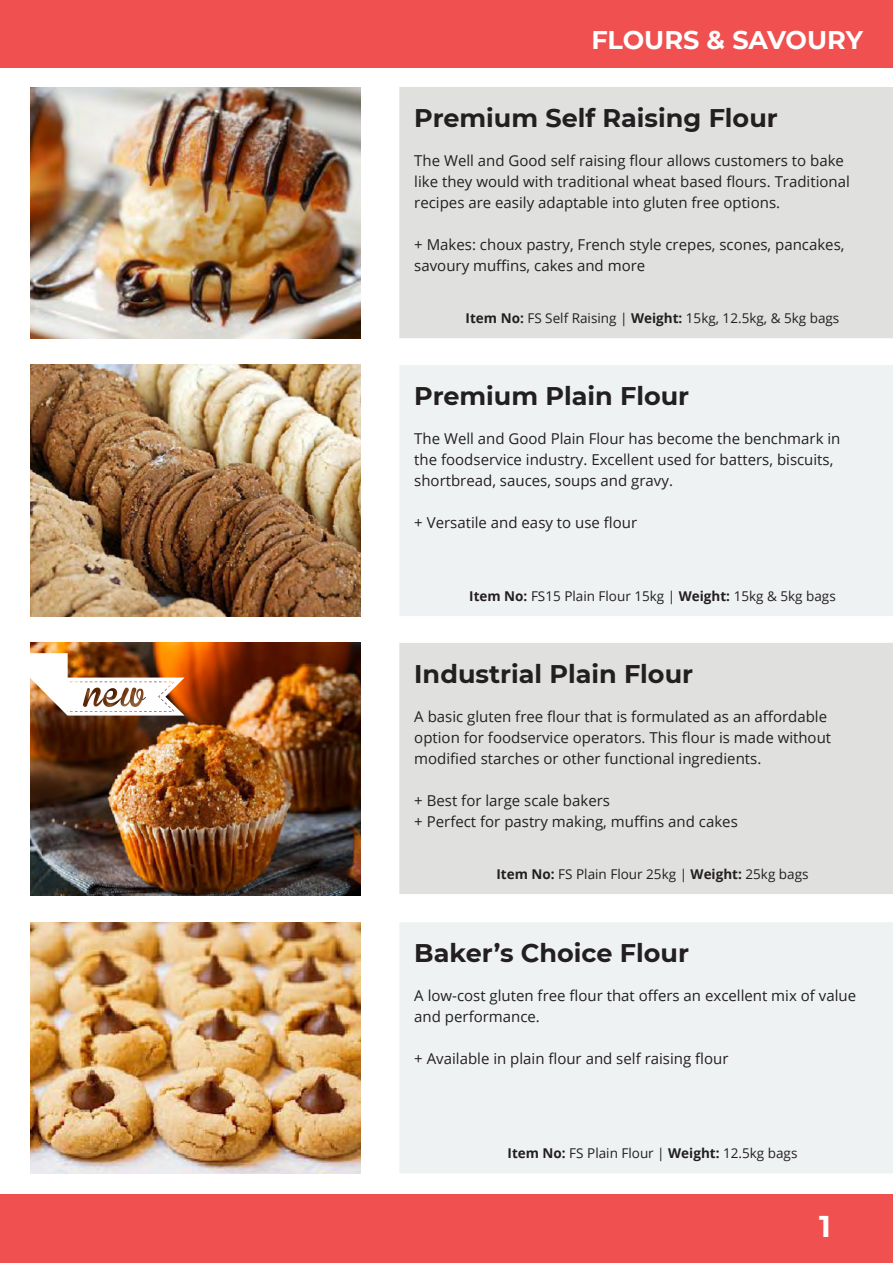
<style>
.page{position:relative;width:893px;height:1263px;background:#fff}
.page>*{position:absolute;margin:0;border:0;box-sizing:border-box;transform-origin:0 0}
.t1{font:700 30px "Montserrat";color:#fff}
.Heading_3{font:700 25.5px "Montserrat";color:#231f20}
.Heading_3-2{font:700 25.5px "Montserrat";color:#fff}
.Body_Text_3{font:15px/21px "Open Sans";color:#231f20}
.Item_No__2{font:13.5px "Open Sans";color:#231f20}
.s1{font-weight:700}
</style>
<div class="page">
<div style="left:0;top:0;width:893px;height:68px;background:#f05150"></div>
<div style="left:0;top:1194px;width:893px;height:69px;background:#f05150"></div>
<img style="left:31px;top:87px;width:330px;height:251px">
<img style="left:31px;top:365px;width:330px;height:251px">
<img style="left:31px;top:643px;width:330px;height:252px">
<img style="left:31px;top:922px;width:330px;height:251px">
<div style="left:399px;top:87px;width:494px;height:251px;background:#e0e1df"></div>
<div style="left:399px;top:365px;width:494px;height:251px;background:#eff2f3"></div>
<div style="left:399px;top:643px;width:494px;height:251px;background:#e0e1df"></div>
<div style="left:399px;top:922px;width:494px;height:251px;background:#eff2f3"></div>
<img style="left:30px;top:653px;width:155px;height:62px">
<p class="Heading_3-2" style="left:591px;top:21px;width:273px">FLOURS &amp; SAVOURY</p>
<p class="Heading_3" style="left:414px;top:99px;width:365px">Premium Self Raising Flour</p>
<p class="Body_Text_3" style="left:414px;top:149px;width:437px">The Well and Good self raising flour allows customers to bake like they would with traditional wheat based flours. Traditional recipes are easily adaptable into gluten free options.</p>
<p class="Body_Text_3" style="left:414px;top:233px;width:432px">+ Makes: choux pastry, French style crepes, scones, pancakes, savoury muffins, cakes and more</p>
<p class="Item_No__2" style="left:466px;top:309px;width:375px"><span class="s1">Item No:</span> FS Self Raising | <span class="s1">Weight:</span> 15kg, 12.5kg, &amp; 5kg bags</p>
<p class="Heading_3" style="left:414px;top:377px;width:276px">Premium Plain Flour</p>
<p class="Body_Text_3" style="left:414px;top:427px;width:428px">The Well and Good Plain Flour has become the benchmark in the foodservice industry. Excellent used for batters, biscuits, shortbread, sauces, soups and gravy.</p>
<p class="Body_Text_3" style="left:414px;top:511px;width:224px">+ Versatile and easy to use flour</p>
<p class="Item_No__2" style="left:469px;top:587px;width:368px"><span class="s1">Item No:</span> FS15 Plain Flour 15kg | <span class="s1">Weight:</span> 15kg &amp; 5kg bags</p>
<p class="Heading_3" style="left:414px;top:655px;width:280px">Industrial Plain Flour</p>
<p class="Body_Text_3" style="left:414px;top:705px;width:418px">A basic gluten free flour that is formulated as an affordable option for foodservice operators. This flour is made without modified starches or other functional ingredients.</p>
<p class="Body_Text_3" style="left:414px;top:789px;width:197px">+ Best for large scale bakers</p>
<p class="Body_Text_3" style="left:414px;top:810px;width:325px">+ Perfect for pastry making, muffins and cakes</p>
<p class="Item_No__2" style="left:496px;top:865px;width:314px"><span class="s1">Item No:</span> FS Plain Flour 25kg | <span class="s1">Weight:</span> 25kg bags</p>
<p class="Heading_3" style="left:414px;top:934px;width:276px">Baker’s Choice Flour</p>
<p class="Body_Text_3" style="left:414px;top:984px;width:443px">A low-cost gluten free flour that offers an excellent mix of value and performance.</p>
<p class="Body_Text_3" style="left:414px;top:1047px;width:316px">+ Available in plain flour and self raising flour</p>
<p class="Item_No__2" style="left:508px;top:1144px;width:291px"><span class="s1">Item No:</span> FS Plain Flour | <span class="s1">Weight:</span> 12.5kg bags</p>
<p class="t1" style="left:819px;top:1205px;width:13px">1</p>
</div>
